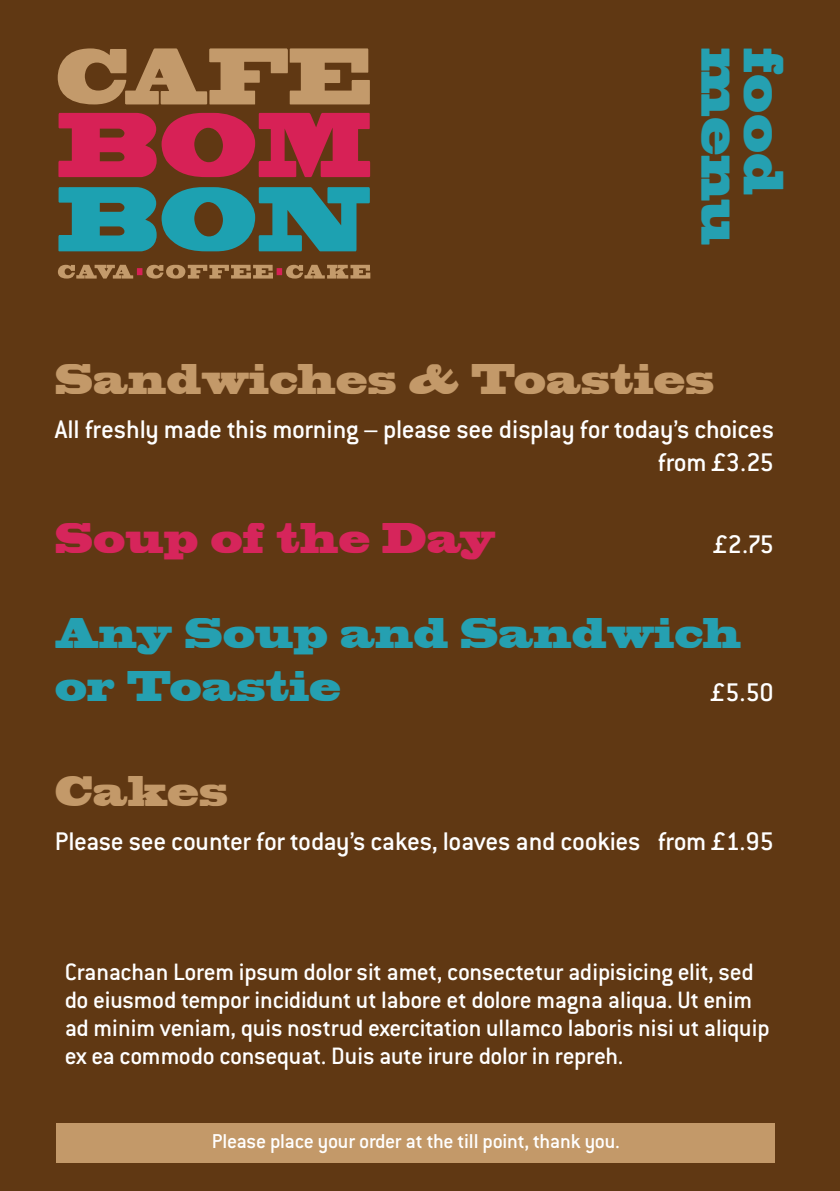
<style>
.page{position:relative;width:840px;height:1191px;background:#fff}
.page>*{position:absolute;margin:0;border:0;box-sizing:border-box;transform-origin:0 0}
.t1{font:52.6px "Blackoak Std";color:#25a0b1;scale:.55 1}
.t2{font:40px/53.4px "Blackoak Std";color:#25a0b1;scale:.6 1}
.t3{font:40px "Blackoak Std";color:#c39969;scale:.6 1}
.t4{font:40px "Blackoak Std";color:#d6255b;scale:.6 1}
.t5{font:500 28px/32.4px "Conduit ITC";letter-spacing:-.015em;color:#fff;text-align:right}
.t6{font:500 26px/28px "Conduit ITC";letter-spacing:-.015em;color:#fff}
.t7{font:500 22px "Conduit ITC";letter-spacing:-.015em;color:#fff}
</style>
<div class="page">
<div style="left:0;top:0;width:839px;height:1191px;background:#603813"></div>
<svg style="left:58px;top:48px;width:311px;height:57px"></svg>
<svg style="left:58px;top:265px;width:215px;height:14px"></svg>
<div style="left:276px;top:268px;width:6px;height:7px;background:#d72156"></div>
<svg style="left:286px;top:265px;width:84px;height:13px"></svg>
<svg style="left:58px;top:113px;width:312px;height:64px"></svg>
<svg style="left:58px;top:187px;width:311px;height:64px"></svg>
<div style="left:57px;top:1123px;width:717px;height:39px;background:#c39969"></div>
<h1 class="t1" style="left:755px;top:48px;width:360px;rotate:90deg">menu</h1>
<h1 class="t1" style="left:797px;top:48px;width:268px;rotate:90deg">food</h1>
<h2 class="t3" style="left:55px;top:353px;width:1100px">Sandwiches &amp; Toasties</h2>
<p class="t5" style="left:55px;top:413px;width:720px">All freshly made this morning – please see display for today’s choices from £3.25</p>
<h2 class="t4" style="left:55px;top:511px;width:735px">Soup of the Day</h2>
<p class="t5" style="left:713px;top:528px;width:62px">£2.75</p>
<h2 class="t2" style="left:55px;top:606px;width:1144px">Any Soup and Sandwich or Toastie</h2>
<p class="t5" style="left:710px;top:676px;width:64px">£5.50</p>
<h2 class="t3" style="left:55px;top:764px;width:290px">Cakes</h2>
<p class="t5" style="left:55px;top:824px;width:719px">Please see counter for today’s cakes, loaves and cookies from £1.95</p>
<p class="t6" style="left:65px;top:957px;width:706px">Cranachan Lorem ipsum dolor sit amet, consectetur adipisicing elit, sed do eiusmod tempor incididunt ut labore et dolore magna aliqua. Ut enim ad minim veniam, quis nostrud exercitation ullamco laboris nisi ut aliquip ex ea commodo consequat. Duis aute irure dolor in repreh.</p>
<p class="t7" style="left:212px;top:1129px;width:409px">Please place your order at the till point, thank you.</p>
</div>
